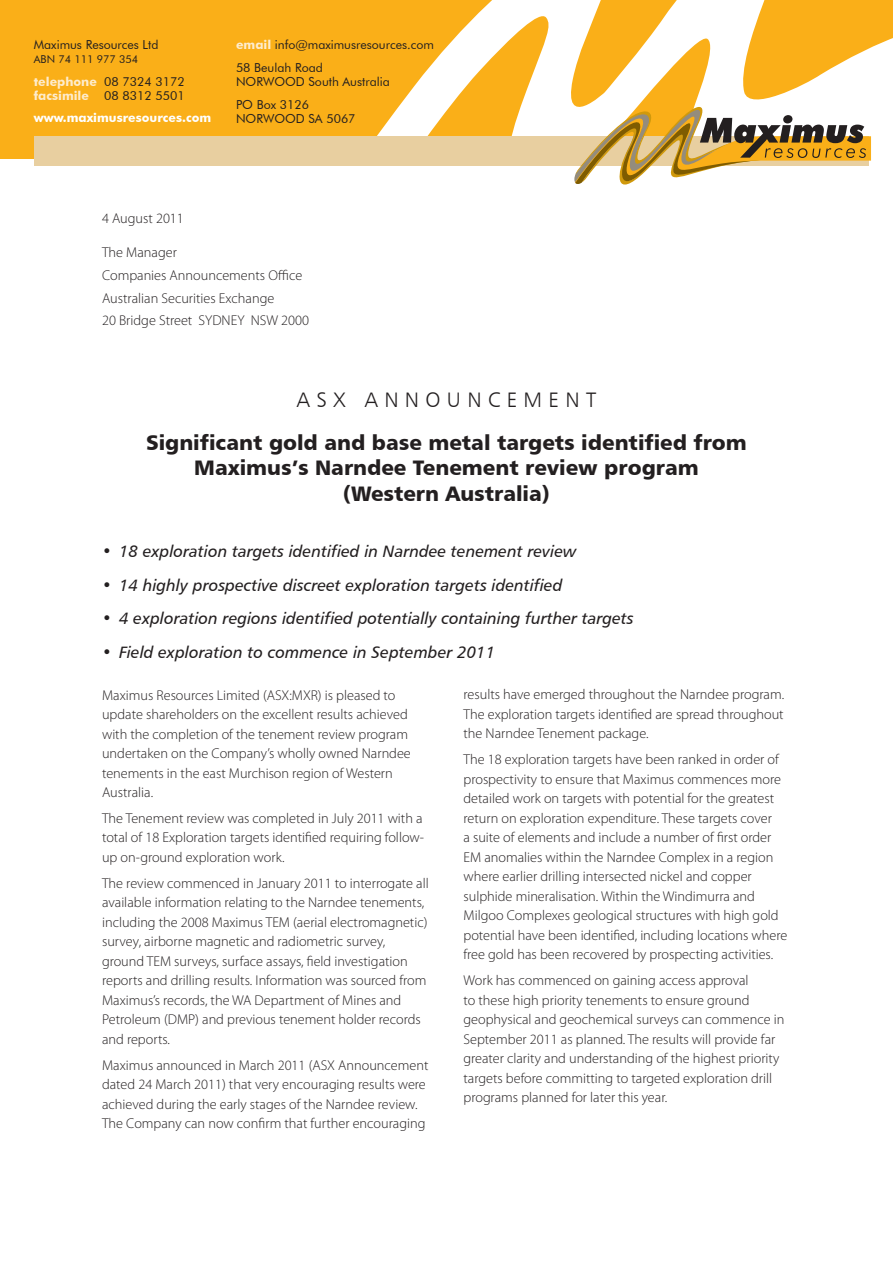
<style>
.page{position:relative;width:893px;height:1263px;background:#fff}
.page>*{position:absolute;margin:0;border:0;box-sizing:border-box;transform-origin:0 0}
.Heading{font:21px/25.5px "Humanist 777 BT Black B";color:#231f20;text-align:center}
.t1{font:21px "Humanist 777 BT Light B";letter-spacing:.3em;color:#231f20}
.Highlights_bullet{font:16.5px "Humanist 777 BT Italic B";color:#231f20}
.Body_text_9_5_13{font:300 14.25px/19.5px "Myriad Pro";color:#231f20}
.t2{font:12.45px/22.8px "Futura BT";color:#231f20}
.t3{font:700 12.45px "Futura BT";color:#fff}
.t4{font:10.8px "Futura BT";color:#231f20}
.s1{font-weight:700;color:#feeccd}
</style>
<div class="page">
<div style="left:0;top:0;width:893px;height:158px;background:#faaf18"></div>
<svg style="left:341px;top:0;width:552px;height:166px"></svg>
<div style="left:34px;top:136px;width:835px;height:29px;background:#e8cfa0"></div>
<svg style="left:574px;top:97px;width:297px;height:88px"></svg>
<p class="t2" style="left:34px;top:33px;width:126px">Maximus Resources Ltd</p>
<p class="t4" style="left:34px;top:53px;width:106px">ABN 74 111 977 354</p>
<p class="t2" style="left:34px;top:74px;width:152px;line-height:14px"><span class="s1">telephone</span> 08 7324 3172 <span class="s1">facsimile</span> 08 8312 5501</p>
<p class="t3" style="left:34px;top:110px;width:179px">www.maximusresources.com</p>
<p class="t2" style="left:236px;top:33px;width:199px"><span class="s1">email</span> info@maximusresources.com<br>58 Beulah Road</p>
<p class="t2" style="left:236px;top:70px;width:155px">NORWOOD South Australia<br>PO Box 3126</p>
<p class="t2" style="left:236px;top:107px;width:121px">NORWOOD SA 5067</p>
<p class="Body_text_9_5_13" style="left:102px;top:209px;width:83px">4 August 2011</p>
<p class="Body_text_9_5_13" style="left:102px;top:243px;width:76px">The Manager</p>
<p class="Body_text_9_5_13" style="left:102px;top:265px;width:202px">Companies Announcements Office</p>
<p class="Body_text_9_5_13" style="left:102px;top:288px;width:174px">Australian Securities Exchange</p>
<p class="Body_text_9_5_13" style="left:102px;top:311px;width:209px">20 Bridge Street SYDNEY NSW 2000</p>
<p class="t1" style="left:297px;top:387px;width:301px">ASX ANNOUNCEMENT</p>
<p class="Heading" style="left:146px;top:429px;width:602px">Significant gold and base metal targets identified from<br>Maximus’s Narndee Tenement review program (Western Australia)</p>
<p class="Highlights_bullet" style="left:102px;top:541px;width:476px">• 18 exploration targets identified in Narndee tenement review</p>
<p class="Highlights_bullet" style="left:102px;top:574px;width:462px">• 14 highly prospective discreet exploration targets identified</p>
<p class="Highlights_bullet" style="left:102px;top:608px;width:533px">• 4 exploration regions identified potentially containing further targets</p>
<p class="Highlights_bullet" style="left:102px;top:642px;width:395px">• Field exploration to commence in September 2011</p>
<p class="Body_text_9_5_13" style="left:102px;top:685px;width:310px">Maximus Resources Limited (ASX:MXR) is pleased to update shareholders on the excellent results achieved with the completion of the tenement review program undertaken on the Company’s wholly owned Narndee tenements in the east Murchison region of Western Australia.</p>
<p class="Body_text_9_5_13" style="left:102px;top:809px;width:323px;text-align:justify">The Tenement review was completed in July 2011 with a total of 18 Exploration targets identified requiring follow&shy;up on-ground exploration work.</p>
<p class="Body_text_9_5_13" style="left:102px;top:873px;width:328px">The review commenced in January 2011 to interrogate all available information relating to the Narndee tenements, including the 2008 Maximus TEM (aerial electromagnetic) survey, airborne magnetic and radiometric survey, ground TEM surveys, surface assays, field investigation reports and drilling results. Information was sourced from Maximus’s records, the WA Department of Mines and Petroleum (DMP) and previous tenement holder records and reports.</p>
<p class="Body_text_9_5_13" style="left:102px;top:1055px;width:328px">Maximus announced in March 2011 (ASX Announcement dated 24 March 2011) that very encouraging results were achieved during the early stages of the Narndee review.<br>The Company can now confirm that further encouraging</p>
<p class="Body_text_9_5_13" style="left:463px;top:685px;width:322px;text-align:justify">results have emerged throughout the Narndee program.<br>The exploration targets identified are spread throughout the Narndee Tenement package.</p>
<p class="Body_text_9_5_13" style="left:463px;top:750px;width:325px">The 18 exploration targets have been ranked in order of prospectivity to ensure that Maximus commences more detailed work on targets with potential for the greatest return on exploration expenditure. These targets cover<br>a suite of elements and include a number of first order EM anomalies within the Narndee Complex in a region where earlier drilling intersected nickel and copper sulphide mineralisation. Within the Windimurra and Milgoo Complexes geological structures with high gold potential have been identified, including locations where free gold has been recovered by prospecting activities.</p>
<p class="Body_text_9_5_13" style="left:463px;top:971px;width:322px">Work has commenced on gaining access approval<br>to these high priority tenements to ensure ground geophysical and geochemical surveys can commence in September 2011 as planned. The results will provide far greater clarity and understanding of the highest priority targets before committing to targeted exploration drill programs planned for later this year.</p>
</div>
